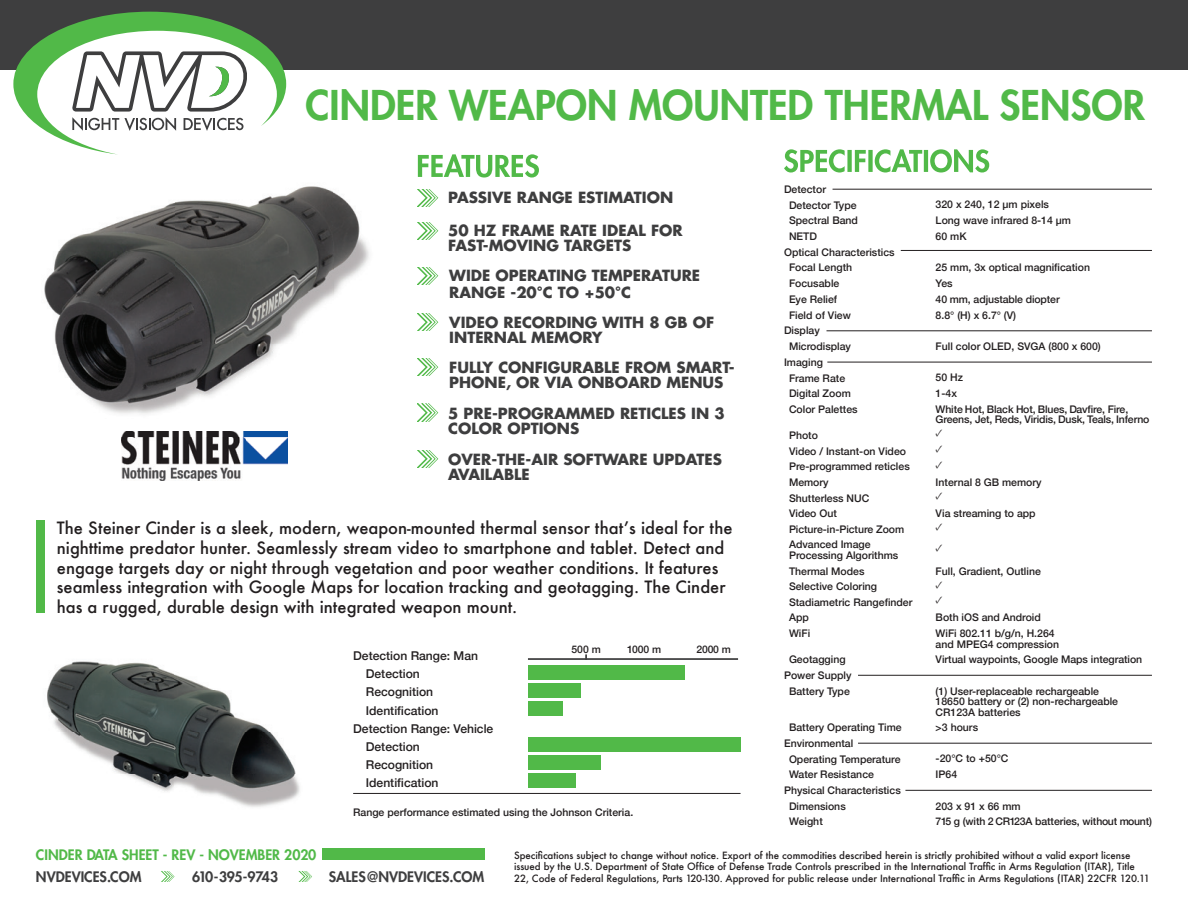
<style>
.page{position:relative;width:1188px;height:918px;background:#fff}
.page>*{position:absolute;margin:0;border:0;box-sizing:border-box;transform-origin:0 0}
.t1{font:800 39.9px "Futura Std";color:#51b948}
.t2{font:500 16.5px/19.8px "Futura";color:#231f20}
.t3{font:700 15px/15px "Futura Std";color:#3e3e3f}
.t4{font:800 14.1px "Futura Std";color:#3e3e3f}
.t5{font:800 14.1px "Futura Std";color:#51b948}
.t6{font:800 14.1px "Futura Std";letter-spacing:-.03em;color:#3e3e3f}
.t7{font:500 12.15px/18px "Helvetica Neue";color:#231f20}
.t8{font:500 10.5px/10.5px "Helvetica Neue";color:#231f20}
.t9{font:10.5px "Minion Pro";color:#231f20}
.t10{font:500 10.35px "Helvetica Neue";letter-spacing:-.02em;color:#231f20}
.t11{font:500 9.75px/11.7px "Futura";letter-spacing:-.005em;color:#231f20}
</style>
<div class="page">
<img style="left:44px;top:186px;width:325px;height:250px">
<div style="left:36px;top:520px;width:8px;height:93px;background:#51b948"></div>
<svg style="left:298px;top:871px;width:14px;height:11px"></svg>
<svg style="left:161px;top:871px;width:14px;height:11px"></svg>
<div style="left:322px;top:848px;width:162px;height:12px;background:#51b948"></div>
<div style="left:0;top:0;width:1188px;height:69px;background:#3e3e3f"></div>
<svg style="left:13px;top:12px;width:273px;height:143px"></svg>
<svg style="left:417px;top:189px;width:21px;height:17px"></svg>
<svg style="left:417px;top:222px;width:21px;height:17px"></svg>
<svg style="left:417px;top:358px;width:21px;height:18px"></svg>
<svg style="left:417px;top:267px;width:21px;height:17px"></svg>
<svg style="left:417px;top:314px;width:21px;height:17px"></svg>
<svg style="left:418px;top:154px;width:121px;height:24px"></svg>
<svg style="left:417px;top:404px;width:21px;height:17px"></svg>
<svg style="left:417px;top:450px;width:21px;height:17px"></svg>
<hr style="left:353px;top:793px;width:388px;height:1px;background:#231f20">
<hr style="left:833px;top:189px;width:319px;height:1px;background:#231f20">
<hr style="left:901px;top:250px;width:251px;height:1px;background:#231f20">
<hr style="left:827px;top:362px;width:325px;height:1px;background:#231f20">
<hr style="left:858px;top:675px;width:294px;height:1px;background:#231f20">
<hr style="left:858px;top:743px;width:294px;height:1px;background:#231f20">
<hr style="left:905px;top:790px;width:247px;height:1px;background:#231f20">
<hr style="left:827px;top:330px;width:325px;height:1px;background:#231f20">
<svg style="left:784px;top:149px;width:205px;height:24px"></svg>
<img style="left:122px;top:431px;width:166px;height:49px">
<div style="left:528px;top:665px;width:157px;height:15px;background:#51b948"></div>
<div style="left:528px;top:738px;width:213px;height:14px;background:#51b948"></div>
<div style="left:528px;top:756px;width:73px;height:14px;background:#51b948"></div>
<div style="left:528px;top:774px;width:48px;height:14px;background:#51b948"></div>
<div style="left:528px;top:683px;width:53px;height:15px;background:#51b948"></div>
<div style="left:528px;top:701px;width:34px;height:15px;background:#51b948"></div>
<hr style="left:528px;top:658px;width:210px;height:2px;background:#3e3e3f">
<img style="left:47px;top:661px;width:253px;height:146px">
<h1 class="t1" style="left:306px;top:80px;width:841px">CINDER WEAPON MOUNTED THERMAL SENSOR</h1>
<h3 class="t3" style="left:448px;top:181px;width:236px;line-height:33px">PASSIVE RANGE ESTIMATION<br>50 HZ FRAME RATE IDEAL FOR</h3>
<h3 class="t3" style="left:448px;top:238px;width:185px">FAST-MOVING TARGETS</h3>
<h3 class="t3" style="left:449px;top:267px;width:252px;line-height:16.5px">WIDE OPERATING TEMPERATURE<br>RANGE -20°C TO +50°C</h3>
<h3 class="t3" style="left:449px;top:314px;width:266px">VIDEO RECORDING WITH 8 GB OF<br>INTERNAL MEMORY</h3>
<h3 class="t3" style="left:449px;top:360px;width:287px">FULLY CONFIGURABLE FROM SMART-<br>PHONE, OR VIA ONBOARD MENUS</h3>
<h3 class="t3" style="left:448px;top:406px;width:278px">5 PRE-PROGRAMMED RETICLES IN 3<br>COLOR OPTIONS</h3>
<h3 class="t3" style="left:448px;top:452px;width:275px">OVER-THE-AIR SOFTWARE UPDATES<br>AVAILABLE</h3>
<p class="t2" style="left:57px;top:518px;width:677px">The Steiner Cinder is a sleek, modern, weapon-mounted thermal sensor thatʼs ideal for the nighttime predator hunter. Seamlessly stream video to smartphone and tablet. Detect and engage targets day or night through vegetation and poor weather conditions. It features seamless integration with Google Maps for location tracking and geotagging. The Cinder has a rugged, durable design with integrated weapon mount.</p>
<p class="t7" style="left:366px;top:646px;width:114px;text-indent:-13px">Detection Range: Man<br>Detection</p>
<p class="t7" style="left:366px;top:682px;width:69px">Recognition</p>
<p class="t7" style="left:366px;top:700px;width:74px">Identification</p>
<p class="t7" style="left:353px;top:718px;width:142px">Detection Range: Vehicle</p>
<p class="t7" style="left:366px;top:736px;width:56px">Detection</p>
<p class="t7" style="left:366px;top:754px;width:69px">Recognition</p>
<p class="t7" style="left:366px;top:772px;width:74px">Identification</p>
<p class="t10" style="left:571px;top:641px;width:31px">500 m</p>
<p class="t10" style="left:627px;top:641px;width:36px">1000 m</p>
<p class="t10" style="left:697px;top:641px;width:36px">2000 m</p>
<p class="t8" style="left:353px;top:806px;width:282px">Range performance estimated using the Johnson Criteria.</p>
<p class="t8" style="left:784px;top:183px;width:44px">Detector</p>
<p class="t8" style="left:789px;top:199px;width:69px">Detector Type</p>
<p class="t8" style="left:936px;top:199px;width:115px">320 x 240, 12 μm pixels</p>
<p class="t8" style="left:789px;top:214px;width:71px">Spectral Band</p>
<p class="t8" style="left:936px;top:214px;width:137px">Long wave infrared 8-14 μm</p>
<p class="t8" style="left:789px;top:230px;width:30px">NETD</p>
<p class="t8" style="left:936px;top:230px;width:32px">60 mK</p>
<p class="t8" style="left:789px;top:277px;width:52px">Focusable</p>
<p class="t8" style="left:936px;top:277px;width:19px">Yes</p>
<p class="t8" style="left:784px;top:246px;width:112px">Optical Characteristics</p>
<p class="t8" style="left:789px;top:262px;width:65px">Focal Length</p>
<p class="t8" style="left:936px;top:261px;width:156px">25 mm, 3x optical magnification</p>
<p class="t8" style="left:789px;top:293px;width:50px">Eye Relief</p>
<p class="t8" style="left:936px;top:293px;width:126px">40 mm, adjustable diopter</p>
<p class="t8" style="left:789px;top:309px;width:63px">Field of View</p>
<p class="t8" style="left:936px;top:309px;width:82px">8.8° (H) x 6.7° (V)</p>
<p class="t8" style="left:784px;top:325px;width:37px">Display</p>
<p class="t8" style="left:789px;top:340px;width:64px">Microdisplay</p>
<p class="t8" style="left:936px;top:340px;width:167px">Full color OLED, SVGA (800 x 600)</p>
<p class="t8" style="left:784px;top:356px;width:40px">Imaging</p>
<p class="t8" style="left:789px;top:372px;width:58px">Frame Rate</p>
<p class="t8" style="left:936px;top:372px;width:29px">50 Hz</p>
<p class="t8" style="left:789px;top:387px;width:63px">Digital Zoom</p>
<p class="t8" style="left:936px;top:387px;width:23px">1-4x</p>
<p class="t8" style="left:789px;top:403px;width:70px">Color Palettes</p>
<p class="t8" style="left:936px;top:403px;width:215px">White Hot, Black Hot, Blues, Davfire, Fire,<br>Greens, Jet, Reds, Viridis, Dusk, Teals, Inferno</p>
<p class="t8" style="left:789px;top:429px;width:30px">Photo</p>
<p class="t9" style="left:936px;top:426px;width:9px">✓</p>
<p class="t8" style="left:789px;top:445px;width:119px">Video / Instant-on Video</p>
<p class="t9" style="left:936px;top:442px;width:9px">✓</p>
<p class="t8" style="left:789px;top:460px;width:122px">Pre-programmed reticles</p>
<p class="t9" style="left:936px;top:457px;width:9px">✓</p>
<p class="t8" style="left:789px;top:476px;width:41px">Memory</p>
<p class="t8" style="left:936px;top:476px;width:107px">Internal 8 GB memory</p>
<p class="t8" style="left:789px;top:492px;width:82px">Shutterless NUC</p>
<p class="t9" style="left:936px;top:489px;width:9px">✓</p>
<p class="t8" style="left:789px;top:507px;width:49px">Video Out</p>
<p class="t8" style="left:936px;top:507px;width:102px">Via streaming to app</p>
<p class="t8" style="left:789px;top:523px;width:117px">Picture-in-Picture Zoom</p>
<p class="t9" style="left:936px;top:520px;width:9px">✓</p>
<p class="t8" style="left:789px;top:565px;width:77px">Thermal Modes</p>
<p class="t8" style="left:936px;top:565px;width:107px">Full, Gradient, Outline</p>
<p class="t8" style="left:789px;top:596px;width:125px">Stadiametric Rangefinder</p>
<p class="t9" style="left:936px;top:593px;width:9px">✓</p>
<p class="t8" style="left:789px;top:612px;width:21px">App</p>
<p class="t8" style="left:936px;top:612px;width:107px">Both iOS and Android</p>
<p class="t8" style="left:789px;top:627px;width:23px">WiFi</p>
<p class="t8" style="left:936px;top:627px;width:125px">WiFi 802.11 b/g/n, H.264 and MPEG4 compression</p>
<p class="t8" style="left:789px;top:653px;width:58px">Geotagging</p>
<p class="t8" style="left:936px;top:653px;width:208px">Virtual waypoints, Google Maps integration</p>
<p class="t8" style="left:789px;top:539px;width:111px">Advanced Image<br>Processing Algorithms</p>
<p class="t9" style="left:936px;top:541px;width:9px">✓</p>
<p class="t8" style="left:789px;top:580px;width:90px">Selective Coloring</p>
<p class="t9" style="left:936px;top:577px;width:9px">✓</p>
<p class="t8" style="left:784px;top:669px;width:69px">Power Supply</p>
<p class="t8" style="left:789px;top:685px;width:62px">Battery Type</p>
<p class="t8" style="left:936px;top:685px;width:184px">(1) User-replaceable rechargeable<br>18650 battery or (2) non-rechargeable<br>CR123A batteries</p>
<p class="t8" style="left:789px;top:753px;width:113px">Operating Temperature</p>
<p class="t8" style="left:936px;top:753px;width:74px">-20°C to +50°C</p>
<p class="t8" style="left:789px;top:800px;width:58px">Dimensions</p>
<p class="t8" style="left:936px;top:800px;width:87px">203 x 91 x 66 mm</p>
<p class="t8" style="left:789px;top:721px;width:114px">Battery Operating Time</p>
<p class="t8" style="left:936px;top:721px;width:44px">&gt;3 hours</p>
<p class="t8" style="left:789px;top:768px;width:87px">Water Resistance</p>
<p class="t8" style="left:936px;top:768px;width:23px">IP64</p>
<p class="t8" style="left:784px;top:737px;width:71px">Environmental</p>
<p class="t8" style="left:784px;top:784px;width:118px">Physical Characteristics</p>
<p class="t8" style="left:789px;top:816px;width:35px">Weight</p>
<p class="t8" style="left:936px;top:816px;width:218px">715 g (with 2 CR123A batteries, without mount)</p>
<h3 class="t5" style="left:36px;top:846px;width:282px">CINDER DATA SHEET - REV - NOVEMBER 2020</h3>
<h3 class="t4" style="left:36px;top:868px;width:107px">NVDEVICES.COM</h3>
<h3 class="t6" style="left:192px;top:868px;width:88px">610-395-9743</h3>
<h3 class="t4" style="left:329px;top:868px;width:157px">SALES@NVDEVICES.COM</h3>
<p class="t11" style="left:514px;top:849px;width:637px">Specifications subject to change without notice. Export of the commodities described herein is strictly prohibited without a valid export license issued by the U.S. Department of State Office of Defense Trade Controls prescribed in the International Traffic in Arms Regulation (ITAR), Title<br>22, Code of Federal Regulations, Parts 120-130. Approved for public release under International Traffic in Arms Regulations (ITAR) 22CFR 120.11</p>
</div>
